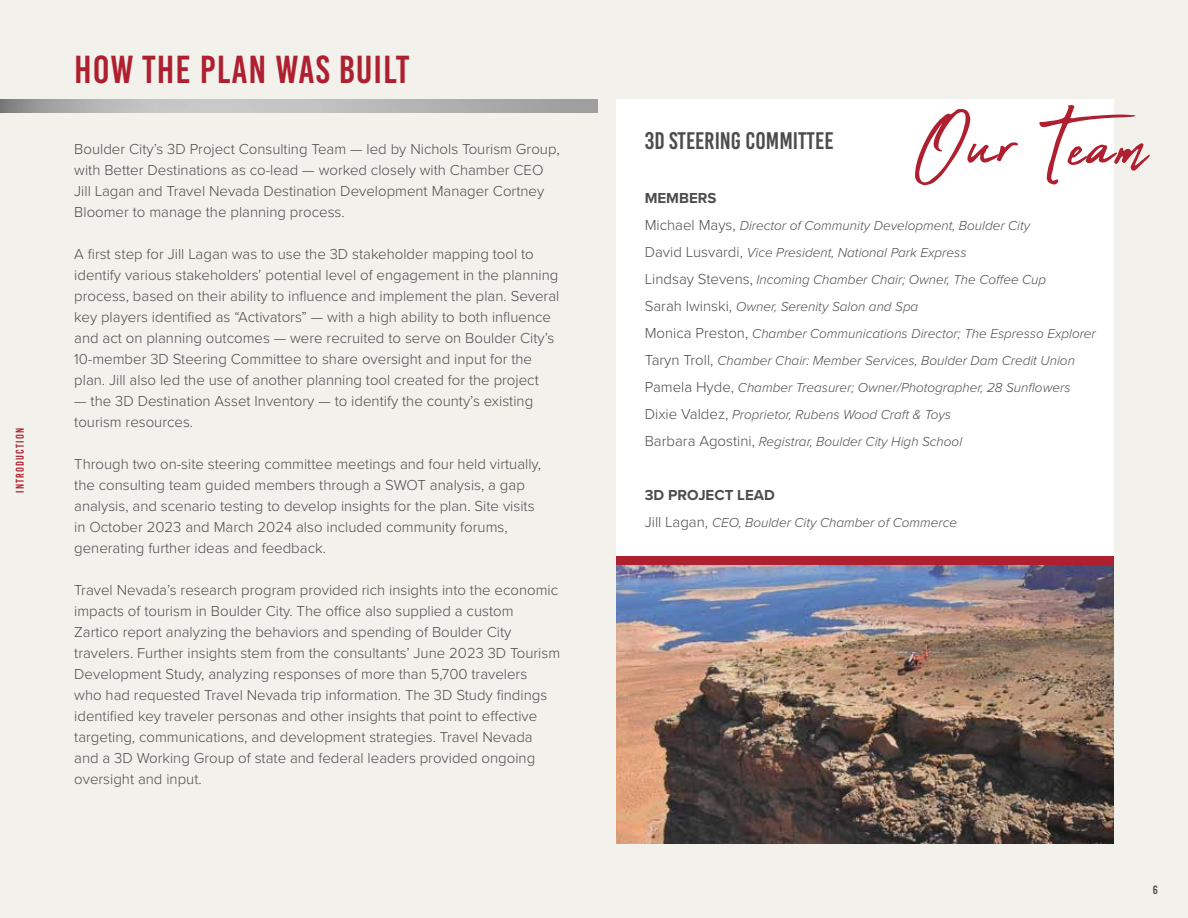
<style>
.page{position:relative;width:1188px;height:918px;background:#f2f1ec}
.page>*{position:absolute;margin:0;border:0;box-sizing:border-box;transform-origin:0 0}
.t1{font:96.3px "Abuget";letter-spacing:.025em;color:#ae202f}
.t2{font:39px "Bebas Kai";letter-spacing:.025em;color:#ae202f}
.t3{font:24px "Bebas Kai";color:#4d4d4f}
.t4{font:300 15px/21px "Proxima Nova";color:#4d4d4f}
.t5{font:700 15px "Proxima Nova";color:#4d4d4f}
.t6{font:italic 300 13.5px/27px "Proxima Nova";color:#4d4d4f}
.t7{font:12px "Bebas Kai";color:#4d4d4f}
.t8{font:11.25px "Bebas Kai";letter-spacing:.1em;color:#ae202f}
.s1{font-style:normal;font-size:15px}
</style>
<div class="page">
<div style="left:617px;top:99px;width:497px;height:745px;background:#fff"></div>
<img style="left:617px;top:565px;width:497px;height:279px">
<div style="left:617px;top:557px;width:497px;height:8px;background:#ae202f"></div>
<p class="t8" style="left:14px;top:493px;width:66px;rotate:-90deg">INTRODUCTION</p>
<h2 class="t2" style="left:74px;top:49px;width:337px">HOW THE PLAN WAS BUILT</h2>
<p class="t4" style="left:74px;top:138px;width:487px">Boulder City’s 3D Project Consulting Team — led by Nichols Tourism Group, with Better Destinations as co-lead — worked closely with Chamber CEO Jill Lagan and Travel Nevada Destination Development Manager Cortney Bloomer to manage the planning process.</p>
<p class="t4" style="left:74px;top:243px;width:487px">A first step for Jill Lagan was to use the 3D stakeholder mapping tool to identify various stakeholders’ potential level of engagement in the planning process, based on their ability to influence and implement the plan. Several key players identified as “Activators” — with a high ability to both influence and act on planning outcomes — were recruited to serve on Boulder City’s 10-member 3D Steering Committee to share oversight and input for the plan. Jill also led the use of another planning tool created for the project</p>
<p class="t4" style="left:74px;top:390px;width:460px">— the 3D Destination Asset Inventory — to identify the county’s existing tourism resources.</p>
<p class="t4" style="left:74px;top:453px;width:468px">Through two on-site steering committee meetings and four held virtually, the consulting team guided members through a SWOT analysis, a gap analysis, and scenario testing to develop insights for the plan. Site visits in October 2023 and March 2024 also included community forums, generating further ideas and feedback.</p>
<p class="t4" style="left:74px;top:579px;width:487px">Travel Nevada’s research program provided rich insights into the economic impacts of tourism in Boulder City. The office also supplied a custom Zartico report analyzing the behaviors and spending of Boulder City travelers. Further insights stem from the consultants’ June 2023 3D Tourism Development Study, analyzing responses of more than 5,700 travelers<br>who had requested Travel Nevada trip information. The 3D Study findings identified key traveler personas and other insights that point to effective targeting, communications, and development strategies. Travel Nevada and a 3D Working Group of state and federal leaders provided ongoing oversight and input.</p>
<h3 class="t3" style="left:645px;top:127px;width:190px">3D STEERING COMMITTEE</h3>
<h1 class="t1" style="left:916px;top:91px;width:234px">Our Team</h1>
<p class="t5" style="left:645px;top:186px;width:73px">MEMBERS</p>
<p class="t6" style="left:645px;top:211px;width:453px"><span class="s1">Michael Mays,</span> Director of Community Development, Boulder City<br><span class="s1">David Lusvardi,</span> Vice President, National Park Express<br><span class="s1">Lindsay Stevens,</span> Incoming Chamber Chair; Owner, The Coffee Cup<br><span class="s1">Sarah Iwinski,</span> Owner, Serenity Salon and Spa<br><span class="s1">Monica Preston,</span> Chamber Communications Director; The Espresso Explorer <span class="s1">Taryn Troll,</span> Chamber Chair: Member Services, Boulder Dam Credit Union <span class="s1">Pamela Hyde,</span> Chamber Treasurer; Owner/Photographer, 28 Sunflowers <span class="s1">Dixie Valdez,</span> Proprietor, Rubens Wood Craft &amp; Toys<br><span class="s1">Barbara Agostini,</span> Registrar, Boulder City High School</p>
<p class="t5" style="left:645px;top:483px;width:132px">3D PROJECT LEAD</p>
<p class="t6" style="left:645px;top:508px;width:314px"><span class="s1">Jill Lagan,</span> CEO, Boulder City Chamber of Commerce</p>
<p class="t7" style="left:1153px;top:883px;width:7px">6</p>
</div>
